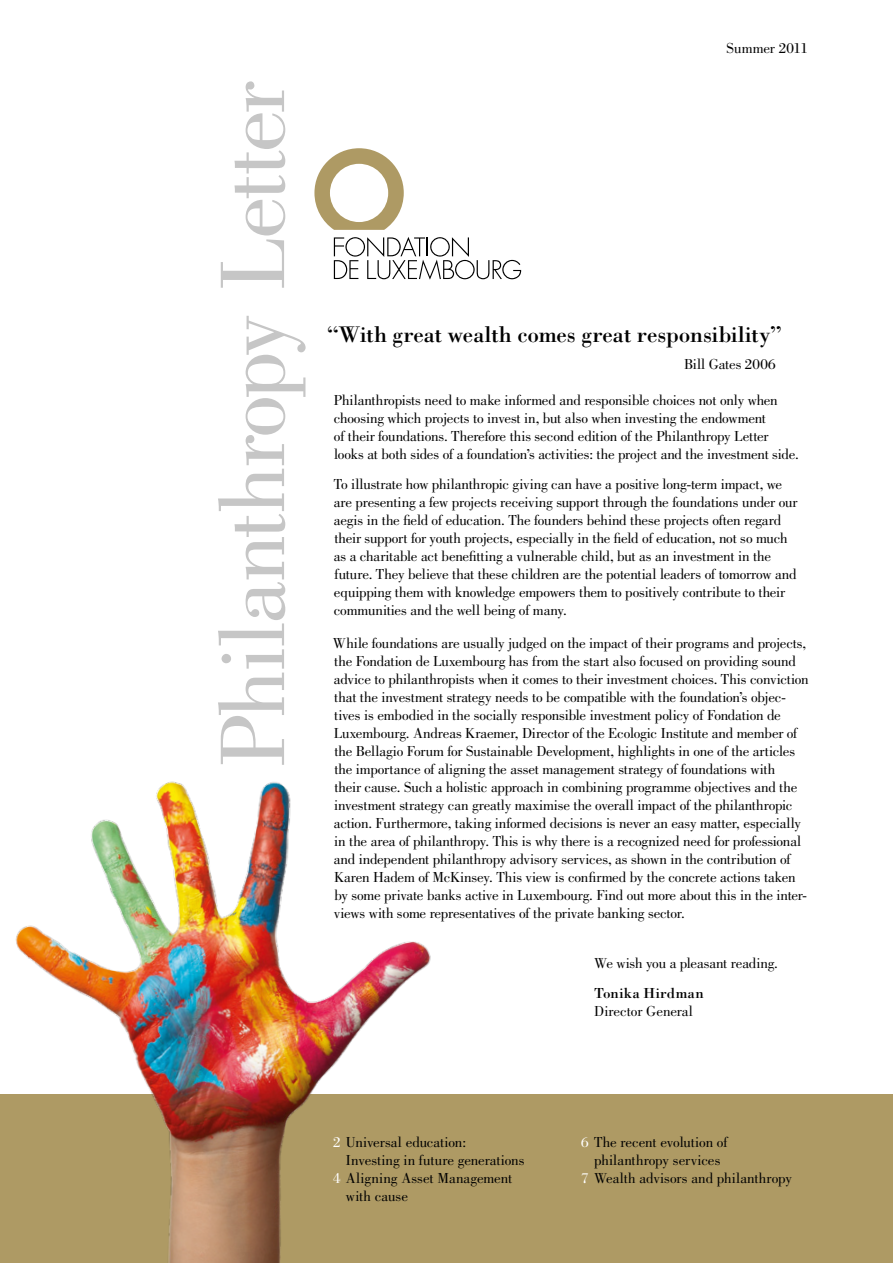
<style>
.page{position:relative;width:893px;height:1263px;background:#fff}
.page>*{position:absolute;margin:0;border:0;box-sizing:border-box;transform-origin:0 0}
.t1{font:23.25px "Bodoni Std";letter-spacing:-.01em;color:#000}
.t2{font:15px/18px "Bodoni Std";letter-spacing:-.01em;color:#000}
.t3{font:15px "Bodoni Std";letter-spacing:.02em;color:#000}
.s1{color:#fff}
</style>
<div class="page">
<svg style="left:334px;top:237px;width:187px;height:43px"></svg>
<svg style="left:314px;top:148px;width:90px;height:82px"></svg>
<div style="left:0;top:1094px;width:893px;height:169px;background:#ae9a64"></div>
<svg style="left:218px;top:81px;width:88px;height:678px"></svg>
<img style="left:15px;top:759px;width:416px;height:504px">
<p class="t2" style="left:726px;top:39px;width:83px">Summer 2011</p>
<h1 class="t1" style="left:327px;top:320px;width:456px">“With great wealth comes great responsibility”</h1>
<p class="t2" style="left:684px;top:355px;width:93px">Bill Gates 2006</p>
<p class="t2" style="left:334px;top:391px;width:466px">Philanthropists need to make informed and responsible choices not only when choosing which projects to invest in, but also when investing the endowment<br>of their foundations. Therefore this second edition of the Philanthropy Letter looks at both sides of a foundation’s activities: the project and the investment side.</p>
<p class="t2" style="left:334px;top:475px;width:465px">To illustrate how philanthropic giving can have a positive long-term impact, we are presenting a few projects receiving support through the foundations under our aegis in the field of education. The founders behind these projects often regard their support for youth projects, especially in the field of education, not so much as a charitable act benefitting a vulnerable child, but as an investment in the future. They believe that these children are the potential leaders of tomorrow and equipping them with knowledge empowers them to positively contribute to their communities and the well being of many.</p>
<p class="t2" style="left:333px;top:634px;width:477px">While foundations are usually judged on the impact of their programs and projects, the Fondation de Luxembourg has from the start also focused on providing sound advice to philanthropists when it comes to their investment choices. This conviction that the investment strategy needs to be compatible with the foundation’s objec&shy;tives is embodied in the socially responsible investment policy of Fondation de Luxembourg. Andreas Kraemer, Director of the Ecologic Institute and member of the Bellagio Forum for Sustainable Development, highlights in one of the articles the importance of aligning the asset management strategy of foundations with<br>their cause. Such a holistic approach in combining programme objectives and the investment strategy can greatly maximise the overall impact of the philanthropic action. Furthermore, taking informed decisions is never an easy matter, especially in the area of philanthropy. This is why there is a recognized need for professional and independent philanthropy advisory services, as shown in the contribution of Karen Hadem of McKinsey. This view is confirmed by the concrete actions taken by some private banks active in Luxembourg. Find out more about this in the inter&shy;views with some representatives of the private banking sector.</p>
<p class="t2" style="left:333px;top:1133px;width:134px"><span class="s1">2</span> Universal education:</p>
<p class="t2" style="left:346px;top:1151px;width:180px">Investing in future generations</p>
<p class="t2" style="left:333px;top:1169px;width:181px"><span class="s1">4</span> Aligning Asset Management</p>
<p class="t2" style="left:346px;top:1187px;width:64px">with cause</p>
<p class="t2" style="left:594px;top:954px;width:185px">We wish you a pleasant reading.</p>
<p class="t3" style="left:594px;top:983px;width:111px">Tonika Hirdman</p>
<p class="t2" style="left:594px;top:1002px;width:100px">Director General</p>
<p class="t2" style="left:581px;top:1133px;width:148px"><span class="s1">6</span> The recent evolution of</p>
<p class="t2" style="left:594px;top:1151px;width:128px">philanthropy services</p>
<p class="t2" style="left:581px;top:1169px;width:212px"><span class="s1">7</span> Wealth advisors and philanthropy</p>
</div>
